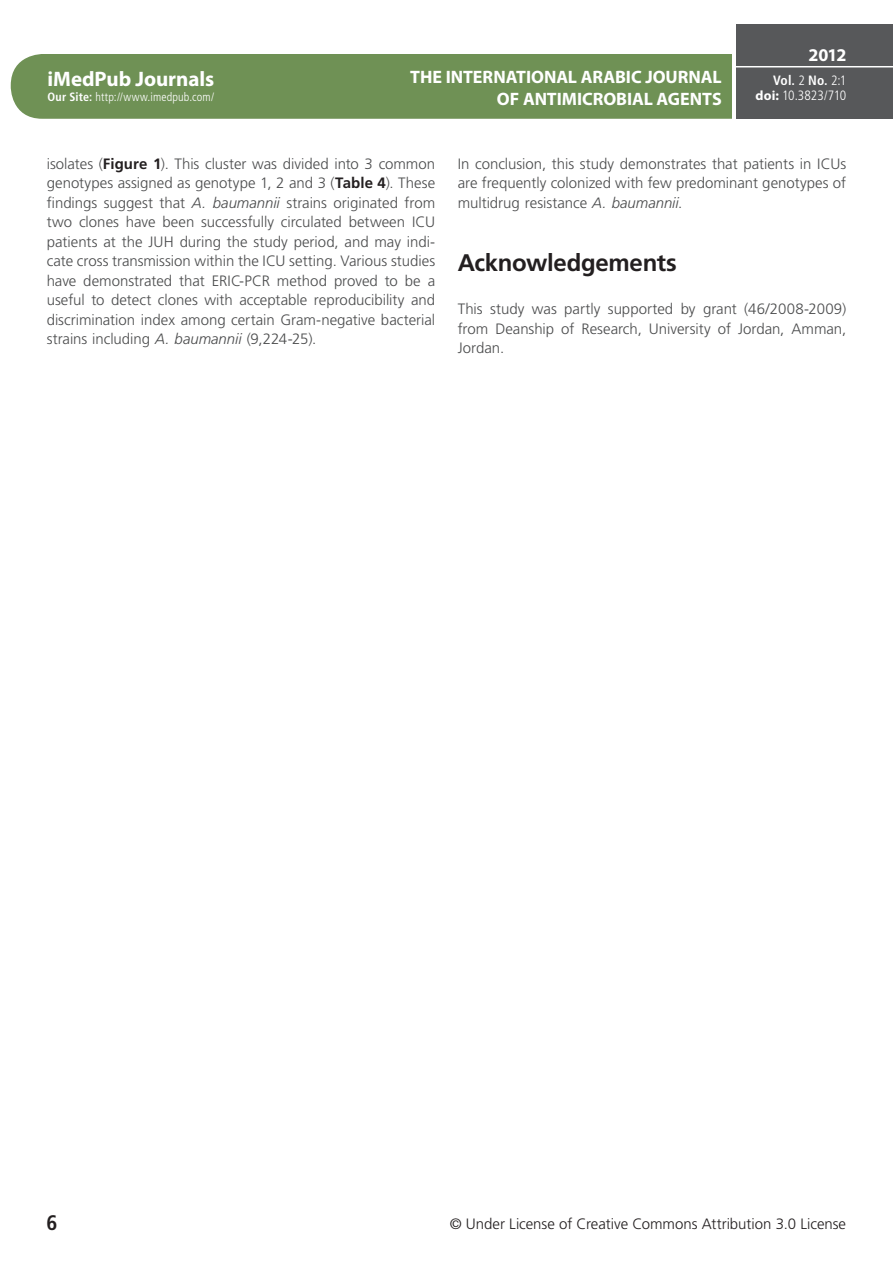
<style>
.page{position:relative;width:893px;height:1263px;background:#fff}
.page>*{position:absolute;margin:0;border:0;box-sizing:border-box;transform-origin:0 0}
._02-Subtit{font:700 24px "Frutiger LT Std";letter-spacing:-.015em;color:#231f20}
.t1{font:700 21px "Myriad Pro";letter-spacing:-.005em;color:#fff}
.t2{font:700 condensed 21px "Frutiger LT Std";color:#231f20}
.t3{font:700 18px/21.6px "Myriad Pro";letter-spacing:-.005em;color:#fff;text-align:right}
._01-txt_80{font:300 15px/19.5px "Frutiger LT Std";letter-spacing:-.005em;color:#4b4c4d;text-align:justify}
.t4{font:300 15px "Frutiger LT Std";color:#231f20}
.t5{font:300 condensed 13.5px/15px "Frutiger LT Std";letter-spacing:-.015em;color:#fff;text-align:right}
.t6{font:300 condensed 12px "Frutiger LT Std";letter-spacing:.015em;color:#fff}
.s1{font-weight:700}
.s2{font-family:"Myriad Pro";font-weight:700;font-stretch:normal}
.s3{font-weight:700;color:#231f20}
.s4{font-style:italic}
</style>
<div class="page">
<div style="left:11px;top:54px;width:774px;height:65px;background:#6f9155;border-radius:32px"></div>
<div style="left:732px;top:0;width:6px;height:126px;background:#fff"></div>
<div style="left:736px;top:24px;width:157px;height:95px;background:#57585a"></div>
<hr style="left:736px;top:66px;width:157px;height:1px;background:#fff">
<h2 class="t1" style="left:48px;top:65px;width:168px">iMedPub Journals</h2>
<p class="t6" style="left:48px;top:90px;width:168px"><span class="s1">Our Site:</span> http://www.imedpub.com/</p>
<p class="t3" style="left:410px;top:66px;width:313px">THE INTERNATIONAL ARABIC JOURNAL<br>OF ANTIMICROBIAL AGENTS</p>
<p class="t3" style="left:808px;top:43px;width:39px">2012</p>
<p class="t5" style="left:756px;top:73px;width:92px"><span class="s1">Vol.</span> 2 <span class="s1">No.</span> 2:1 <span class="s2">doi:</span> 10.3823/710</p>
<p class="_01-txt_80" style="left:47px;top:154px;width:390px">isolates (<span class="s3">Figure 1</span>). This cluster was divided into 3 common genotypes assigned as genotype 1, 2 and 3 (<span class="s3">Table 4</span>). These findings suggest that <span class="s4">A. baumannii</span> strains originated from two clones have been successfully circulated between ICU patients at the JUH during the study period, and may indi&shy;cate cross transmission within the ICU setting. Various studies have demonstrated that ERIC-PCR method proved to be a useful to detect clones with acceptable reproducibility and discrimination index among certain Gram-negative bacterial strains including <span class="s4">A. baumannii</span> (9,224-25).</p>
<p class="_01-txt_80" style="left:458px;top:154px;width:390px">In conclusion, this study demonstrates that patients in ICUs are frequently colonized with few predominant genotypes of multidrug resistance <span class="s4">A. baumannii</span>.</p>
<p class="_02-Subtit" style="left:458px;top:248px;width:220px">Acknowledgements</p>
<p class="_01-txt_80" style="left:458px;top:299px;width:390px">This study was partly supported by grant (46/2008-2009) from Deanship of Research, University of Jordan, Amman, Jordan.</p>
<h2 class="t2" style="left:46px;top:1210px;width:12px">6</h2>
<p class="t4" style="left:450px;top:1216px;width:398px">© Under License of Creative Commons Attribution 3.0 License</p>
</div>
